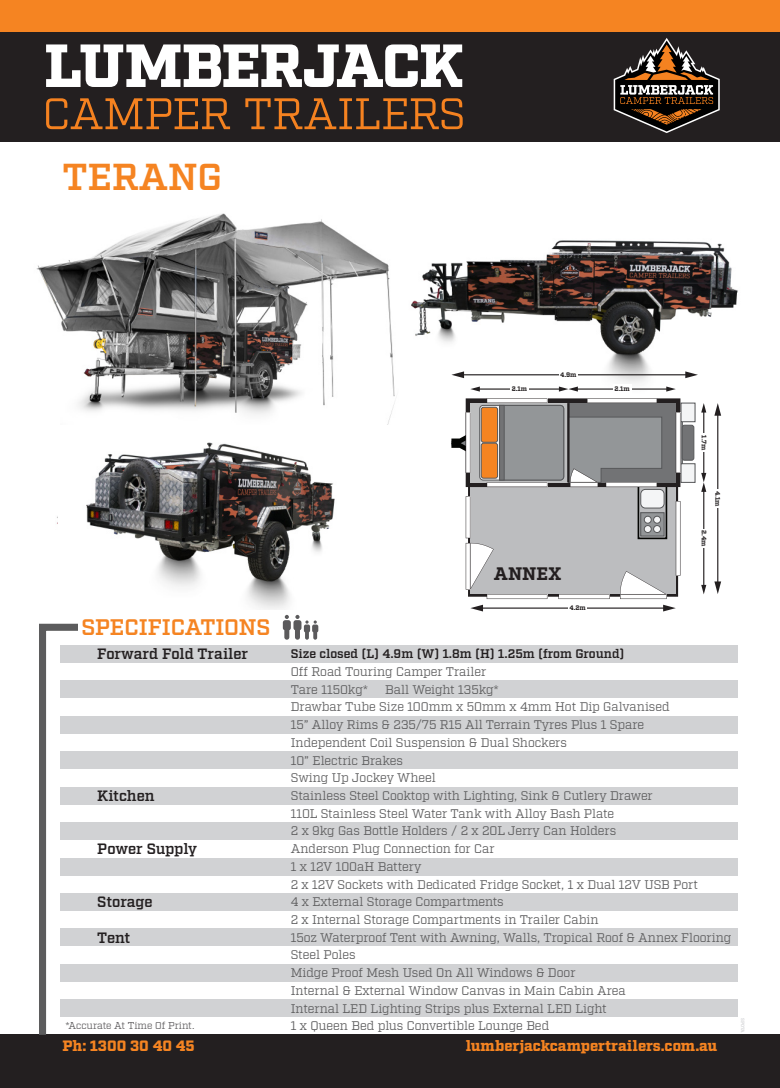
<style>
.page{position:relative;width:780px;height:1088px;background:#fff}
.page>*{position:absolute;margin:0;border:0;box-sizing:border-box;transform-origin:0 0}
.t1{font:600 37.5px "Factoria";color:#f58422}
.t2{font:600 22.5px "Factoria";letter-spacing:-.01em;color:#f58422}
.t3{font:700 18.12px "Factoria";color:#231f20}
.t4{font:600 15px "Factoria";letter-spacing:-.01em;color:#231f20}
.t5{font:900 15px "Factoria";letter-spacing:-.005em;color:#f58422}
.t6{font:12.5px "Factoria";letter-spacing:-.01em;color:#5c5c5d}
.t7{font:600 12.5px "Factoria";letter-spacing:-.005em;color:#231f20}
.t8{font:10px "Factoria";letter-spacing:-.005em;color:#5d5b5d}
.t9{font:700 6.62px "Factoria";color:#231f20}
.t10{font:600 4.62px "Factoria";letter-spacing:-.005em;color:#d1d2d4}
</style>
<div class="page">
<img style="left:86px;top:442px;width:249px;height:167px">
<div style="left:0;top:1035px;width:780px;height:53px;background:#231f20"></div>
<div style="left:0;top:32px;width:780px;height:110px;background:#231f20"></div>
<div style="left:0;top:0;width:780px;height:32px;background:#f58422"></div>
<svg style="left:613px;top:38px;width:106px;height:95px"></svg>
<svg style="left:46px;top:44px;width:416px;height:43px"></svg>
<svg style="left:46px;top:98px;width:184px;height:31px"></svg>
<svg style="left:245px;top:98px;width:217px;height:31px"></svg>
<div style="left:60px;top:999px;width:677px;height:18px;background:#d1d2d4"></div>
<div style="left:60px;top:928px;width:677px;height:18px;background:#d1d2d4"></div>
<div style="left:60px;top:964px;width:677px;height:17px;background:#d1d2d4"></div>
<div style="left:60px;top:857px;width:677px;height:18px;background:#d1d2d4"></div>
<div style="left:60px;top:893px;width:677px;height:18px;background:#d1d2d4"></div>
<div style="left:60px;top:787px;width:677px;height:17px;background:#d1d2d4"></div>
<div style="left:60px;top:822px;width:677px;height:18px;background:#d1d2d4"></div>
<div style="left:60px;top:716px;width:677px;height:17px;background:#d1d2d4"></div>
<div style="left:60px;top:751px;width:677px;height:18px;background:#d1d2d4"></div>
<div style="left:60px;top:645px;width:677px;height:18px;background:#d1d2d4"></div>
<div style="left:60px;top:680px;width:677px;height:18px;background:#d1d2d4"></div>
<svg style="left:35px;top:623px;width:50px;height:412px"></svg>
<svg style="left:283px;top:615px;width:35px;height:25px"></svg>
<img style="left:36px;top:213px;width:359px;height:212px">
<div style="left:25px;top:374px;width:35px;height:67px;background:#fff"></div>
<img style="left:411px;top:240px;width:327px;height:170px">
<div style="left:679px;top:412px;width:3px;height:61px;border:1px solid #57585a"></div>
<div style="left:682px;top:425px;width:11px;height:35px;background:#727375;border-radius:2px"></div>
<div style="left:682px;top:425px;width:12px;height:35px;border:1px solid #57585a;border-radius:2px"></div>
<div style="left:681px;top:403px;width:14px;height:19px;background:#f4f5f6"></div>
<div style="left:680px;top:403px;width:15px;height:19px;border:1px solid #57585a"></div>
<div style="left:681px;top:464px;width:14px;height:18px;background:#f4f5f6"></div>
<div style="left:680px;top:463px;width:15px;height:20px;border:1px solid #57585a"></div>
<div style="left:470px;top:482px;width:205px;height:112px;background:#bcbdbf"></div>
<div style="left:637px;top:481px;width:30px;height:58px;border:2px solid #040503"></div>
<svg style="left:642px;top:514px;width:20px;height:20px"></svg>
<div style="left:640px;top:512px;width:24px;height:24px;border:1px solid #57585a"></div>
<div style="left:644px;top:516px;width:7px;height:7px;background:#f4f5f6;border-radius:50%"></div>
<div style="left:644px;top:516px;width:7px;height:7px;border:1px solid #57585a;border-radius:50%"></div>
<div style="left:653px;top:516px;width:7px;height:7px;background:#f4f5f6;border-radius:50%"></div>
<div style="left:653px;top:516px;width:7px;height:7px;border:1px solid #57585a;border-radius:50%"></div>
<div style="left:644px;top:525px;width:7px;height:7px;background:#f4f5f6;border-radius:50%"></div>
<div style="left:644px;top:525px;width:7px;height:8px;border:1px solid #57585a;border-radius:50%"></div>
<div style="left:653px;top:525px;width:7px;height:7px;background:#f4f5f6;border-radius:50%"></div>
<div style="left:653px;top:525px;width:7px;height:8px;border:1px solid #57585a;border-radius:50%"></div>
<div style="left:640px;top:489px;width:24px;height:19px;background:#f4f5f6;border-radius:5px"></div>
<div style="left:640px;top:489px;width:24px;height:19px;border:1px solid #57585a;border-radius:5px"></div>
<div style="left:568px;top:403px;width:107px;height:79px;background:#727375"></div>
<hr style="left:478px;top:388px;width:82px;height:2px;background:#231f20">
<svg style="left:470px;top:386px;width:10px;height:6px"></svg>
<hr style="left:576px;top:388px;width:92px;height:2px;background:#231f20">
<svg style="left:666px;top:386px;width:9px;height:6px"></svg>
<svg style="left:559px;top:386px;width:19px;height:6px"></svg>
<hr style="left:703px;top:411px;width:1px;height:64px;background:#231f20">
<svg style="left:701px;top:403px;width:5px;height:9px"></svg>
<hr style="left:703px;top:490px;width:1px;height:97px;background:#231f20">
<svg style="left:701px;top:585px;width:5px;height:9px"></svg>
<svg style="left:701px;top:473px;width:5px;height:19px"></svg>
<div style="left:510px;top:385px;width:18px;height:9px;background:#fff"></div>
<div style="left:612px;top:385px;width:19px;height:9px;background:#fff"></div>
<div style="left:699px;top:433px;width:9px;height:19px;background:#fff"></div>
<div style="left:699px;top:529px;width:9px;height:19px;background:#fff"></div>
<svg style="left:675px;top:412px;width:5px;height:61px"></svg>
<svg style="left:675px;top:501px;width:5px;height:75px"></svg>
<hr style="left:480px;top:607px;width:185px;height:2px;background:#231f20">
<svg style="left:663px;top:605px;width:12px;height:6px"></svg>
<svg style="left:470px;top:605px;width:13px;height:6px"></svg>
<div style="left:568px;top:604px;width:19px;height:9px;background:#fff"></div>
<hr style="left:461px;top:374px;width:226px;height:1px;background:#231f20">
<svg style="left:685px;top:371px;width:13px;height:7px"></svg>
<svg style="left:451px;top:371px;width:13px;height:7px"></svg>
<div style="left:559px;top:370px;width:18px;height:10px;background:#fff"></div>
<hr style="left:717px;top:413px;width:1px;height:171px;background:#231f20">
<svg style="left:714px;top:581px;width:7px;height:13px"></svg>
<svg style="left:714px;top:403px;width:7px;height:13px"></svg>
<div style="left:712px;top:489px;width:10px;height:19px;background:#fff"></div>
<svg style="left:451px;top:398px;width:211px;height:89px"></svg>
<svg style="left:558px;top:594px;width:51px;height:5px"></svg>
<svg style="left:620px;top:571px;width:46px;height:28px"></svg>
<svg style="left:465px;top:496px;width:82px;height:103px"></svg>
<h1 class="t1" style="left:63px;top:155px;width:161px">TERANG</h1>
<p class="t9" style="left:560px;top:371px;width:18px">4.9m</p>
<p class="t9" style="left:511px;top:385px;width:17px">2.1m</p>
<p class="t9" style="left:614px;top:385px;width:17px">2.1m</p>
<p class="t9" style="left:708px;top:435px;width:16px;rotate:90deg">1.7m</p>
<h3 class="t3" style="left:493px;top:563px;width:69px">ANNEX</h3>
<p class="t9" style="left:721px;top:491px;width:17px;rotate:90deg">4.1m</p>
<p class="t9" style="left:708px;top:530px;width:17px;rotate:90deg">2.4m</p>
<h2 class="t2" style="left:81px;top:614px;width:190px">SPECIFICATIONS</h2>
<p class="t4" style="left:97px;top:645px;width:152px">Forward Fold Trailer</p>
<p class="t4" style="left:97px;top:787px;width:59px">Kitchen</p>
<p class="t4" style="left:97px;top:840px;width:101px">Power Supply</p>
<p class="t4" style="left:97px;top:893px;width:57px">Storage</p>
<p class="t4" style="left:97px;top:928px;width:35px">Tent</p>
<p class="t8" style="left:65px;top:1020px;width:130px">*Accurate At Time Of Print.</p>
<p class="t9" style="left:569px;top:604px;width:18px">4.2m</p>
<p class="t7" style="left:291px;top:646px;width:335px">Size closed (L) 4.9m (W) 1.8m (H) 1.25m (from Ground)</p>
<p class="t6" style="left:291px;top:682px;width:79px">Tare 1150kg*</p>
<p class="t6" style="left:385px;top:682px;width:115px">Ball Weight 135kg*</p>
<p class="t6" style="left:291px;top:717px;width:355px">15” Alloy Rims &amp; 235/75 R15 All Terrain Tyres Plus 1 Spare</p>
<p class="t6" style="left:291px;top:753px;width:114px">10” Electric Brakes</p>
<p class="t6" style="left:291px;top:788px;width:363px">Stainless Steel Cooktop with Lighting, Sink &amp; Cutlery Drawer</p>
<p class="t6" style="left:291px;top:824px;width:327px">2 x 9kg Gas Bottle Holders / 2 x 20L Jerry Can Holders</p>
<p class="t6" style="left:291px;top:859px;width:132px">1 x 12V 100aH Battery</p>
<p class="t6" style="left:291px;top:894px;width:214px">4 x External Storage Compartments</p>
<p class="t6" style="left:291px;top:930px;width:442px">15oz Waterproof Tent with Awning, Walls, Tropical Roof &amp; Annex Flooring</p>
<p class="t6" style="left:291px;top:965px;width:286px">Midge Proof Mesh Used On All Windows &amp; Door</p>
<p class="t6" style="left:291px;top:1001px;width:317px">Internal LED Lighting Strips plus External LED Light</p>
<p class="t6" style="left:291px;top:664px;width:197px">Off Road Touring Camper Trailer</p>
<p class="t6" style="left:291px;top:700px;width:380px">Drawbar Tube Size 100mm x 50mm x 4mm Hot Dip Galvanised</p>
<p class="t6" style="left:291px;top:735px;width:277px">Independent Coil Suspension &amp; Dual Shockers</p>
<p class="t6" style="left:291px;top:770px;width:146px">Swing Up Jockey Wheel</p>
<p class="t6" style="left:291px;top:806px;width:325px">110L Stainless Steel Water Tank with Alloy Bash Plate</p>
<p class="t6" style="left:291px;top:841px;width:205px">Anderson Plug Connection for Car</p>
<p class="t6" style="left:291px;top:877px;width:409px">2 x 12V Sockets with Dedicated Fridge Socket, 1 x Dual 12V USB Port</p>
<p class="t6" style="left:291px;top:912px;width:309px">2 x Internal Storage Compartments in Trailer Cabin</p>
<p class="t6" style="left:291px;top:948px;width:66px">Steel Poles</p>
<p class="t6" style="left:291px;top:983px;width:336px">Internal &amp; External Window Canvas in Main Cabin Area</p>
<p class="t6" style="left:291px;top:1018px;width:260px">1 x Queen Bed plus Convertible Lounge Bed</p>
<p class="t5" style="left:63px;top:1036px;width:133px">Ph: 1300 30 40 45</p>
<p class="t5" style="left:465px;top:1036px;width:253px">lumberjackcampertrailers.com.au</p>
<p class="t10" style="left:745px;top:1018px;width:16px;rotate:90deg">SP07A</p>
</div>
